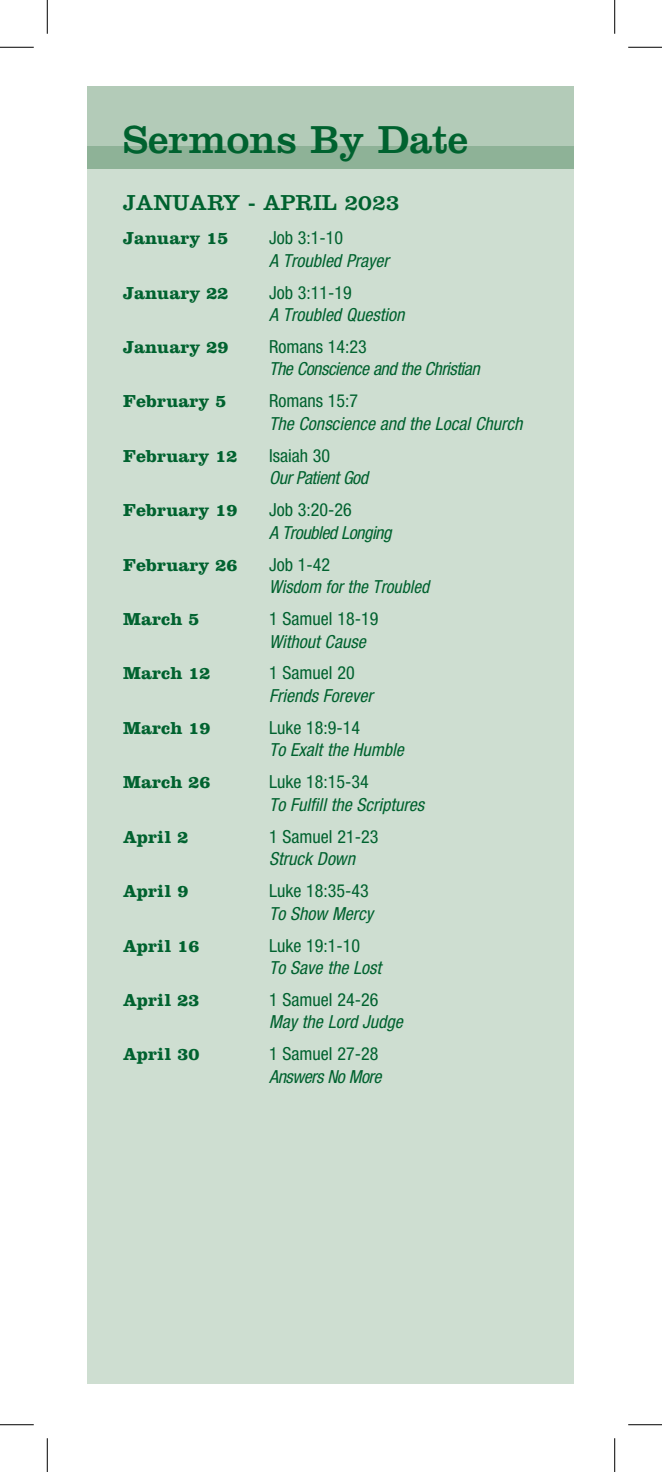
<style>
.page{position:relative;width:662px;height:1472px;background:#fff}
.page>*{position:absolute;margin:0;border:0;box-sizing:border-box;transform-origin:0 0}
.section_head{font:40.5px "Clarendon";color:#00622f}
.section_head-2{font:22.5px "Clarendon";color:#00622f}
.sans_body{font:italic condensed 18px/22.5px "Helvetica Neue";color:#00622f}
.sans_body-2{font:700 18px "Clarendon";color:#00622f}
.sans_body-3{font:condensed 18px/22.5px "Helvetica Neue";color:#00622f}
.sans_body-4{font:italic condensed 18px/22.5px "Helvetica Neue";letter-spacing:-.025em;color:#00622f}
.s1{font-style:normal}
.s2{font-style:italic}
</style>
<div class="page">
<div style="left:88px;top:165px;width:486px;height:1219px;background:#ceded1"></div>
<div style="left:88px;top:86px;width:486px;height:61px;background:#b3cbb8"></div>
<div style="left:88px;top:146px;width:486px;height:23px;background:#8eb297"></div>
<hr style="left:0;top:47px;width:34px;height:1px;background:#000">
<hr style="left:628px;top:47px;width:34px;height:1px;background:#000">
<hr style="left:0;top:1424px;width:34px;height:1px;background:#000">
<hr style="left:628px;top:1424px;width:34px;height:1px;background:#000">
<hr style="left:47px;top:0;width:1px;height:34px;background:#000">
<hr style="left:47px;top:1438px;width:1px;height:34px;background:#000">
<hr style="left:614px;top:0;width:1px;height:34px;background:#000">
<hr style="left:614px;top:1438px;width:1px;height:34px;background:#000">
<p class="section_head" style="left:123px;top:116px;width:346px">Sermons By Date</p>
<p class="section_head-2" style="left:123px;top:190px;width:278px">JANUARY - APRIL 2023</p>
<p class="sans_body-2" style="left:123px;top:227px;width:107px">January 15</p>
<p class="sans_body-3" style="left:269px;top:226px;width:75px">Job 3:1-10</p>
<p class="sans_body" style="left:269px;top:249px;width:121px">A Troubled Prayer</p>
<p class="sans_body-2" style="left:123px;top:282px;width:107px">January 22</p>
<p class="sans_body-3" style="left:269px;top:281px;width:84px">Job 3:11-19</p>
<p class="sans_body" style="left:269px;top:303px;width:137px">A Troubled Question</p>
<p class="sans_body-2" style="left:123px;top:336px;width:107px">January 29</p>
<p class="sans_body-4" style="left:269px;top:335px;width:212px"><span class="s1">Romans 14:23<br></span>The Conscience and the Christian</p>
<p class="sans_body-2" style="left:123px;top:390px;width:105px">February 5</p>
<p class="sans_body" style="left:269px;top:390px;width:255px"><span class="s1">Romans 15:7<br></span>The Conscience and the Local Church</p>
<p class="sans_body-2" style="left:123px;top:445px;width:116px">February 12</p>
<p class="sans_body-3" style="left:269px;top:444px;width:63px">Isaiah 30</p>
<p class="sans_body-4" style="left:269px;top:466px;width:100px">Our Patient God</p>
<p class="sans_body-2" style="left:123px;top:499px;width:116px">February 19</p>
<p class="sans_body-4" style="left:269px;top:498px;width:124px"><span class="s1">Job 3:20-26<br></span>A Troubled Longing</p>
<p class="sans_body-2" style="left:123px;top:554px;width:116px">February 26</p>
<p class="sans_body" style="left:269px;top:553px;width:161px"><span class="s1">Job 1-42<br></span>Wisdom for the Troubled</p>
<p class="sans_body-2" style="left:123px;top:608px;width:78px">March 5</p>
<p class="sans_body-3" style="left:269px;top:607px;width:111px">1 Samuel 18-19<br><span class="s2">Without Cause</span></p>
<p class="sans_body-2" style="left:123px;top:662px;width:89px">March 12</p>
<p class="sans_body" style="left:269px;top:662px;width:105px"><span class="s1">1 Samuel 20<br></span>Friends Forever</p>
<p class="sans_body-2" style="left:123px;top:717px;width:89px">March 19</p>
<p class="sans_body-3" style="left:269px;top:716px;width:92px">Luke 18:9-14</p>
<p class="sans_body" style="left:269px;top:738px;width:136px">To Exalt the Humble</p>
<p class="sans_body-2" style="left:123px;top:771px;width:89px">March 26</p>
<p class="sans_body" style="left:269px;top:770px;width:156px"><span class="s1">Luke 18:15-34<br></span>To Fulfill the Scriptures</p>
<p class="sans_body-2" style="left:123px;top:826px;width:67px">April 2</p>
<p class="sans_body-3" style="left:269px;top:825px;width:111px">1 Samuel 21-23<br><span class="s2">Struck Down</span></p>
<p class="sans_body-2" style="left:123px;top:880px;width:67px">April 9</p>
<p class="sans_body-3" style="left:269px;top:879px;width:105px">Luke 18:35-43<br><span class="s2">To Show Mercy</span></p>
<p class="sans_body-2" style="left:123px;top:934px;width:78px">April 16</p>
<p class="sans_body" style="left:269px;top:933px;width:113px"><span class="s1">Luke 19:1-10<br></span>To Save the Lost</p>
<p class="sans_body-2" style="left:123px;top:989px;width:78px">April 23</p>
<p class="sans_body" style="left:269px;top:988px;width:135px"><span class="s1">1 Samuel 24-26<br></span>May the Lord Judge</p>
<p class="sans_body-2" style="left:123px;top:1043px;width:78px">April 30</p>
<p class="sans_body-4" style="left:269px;top:1042px;width:114px"><span class="s1">1 Samuel 27-28<br></span>Answers No More</p>
</div>
